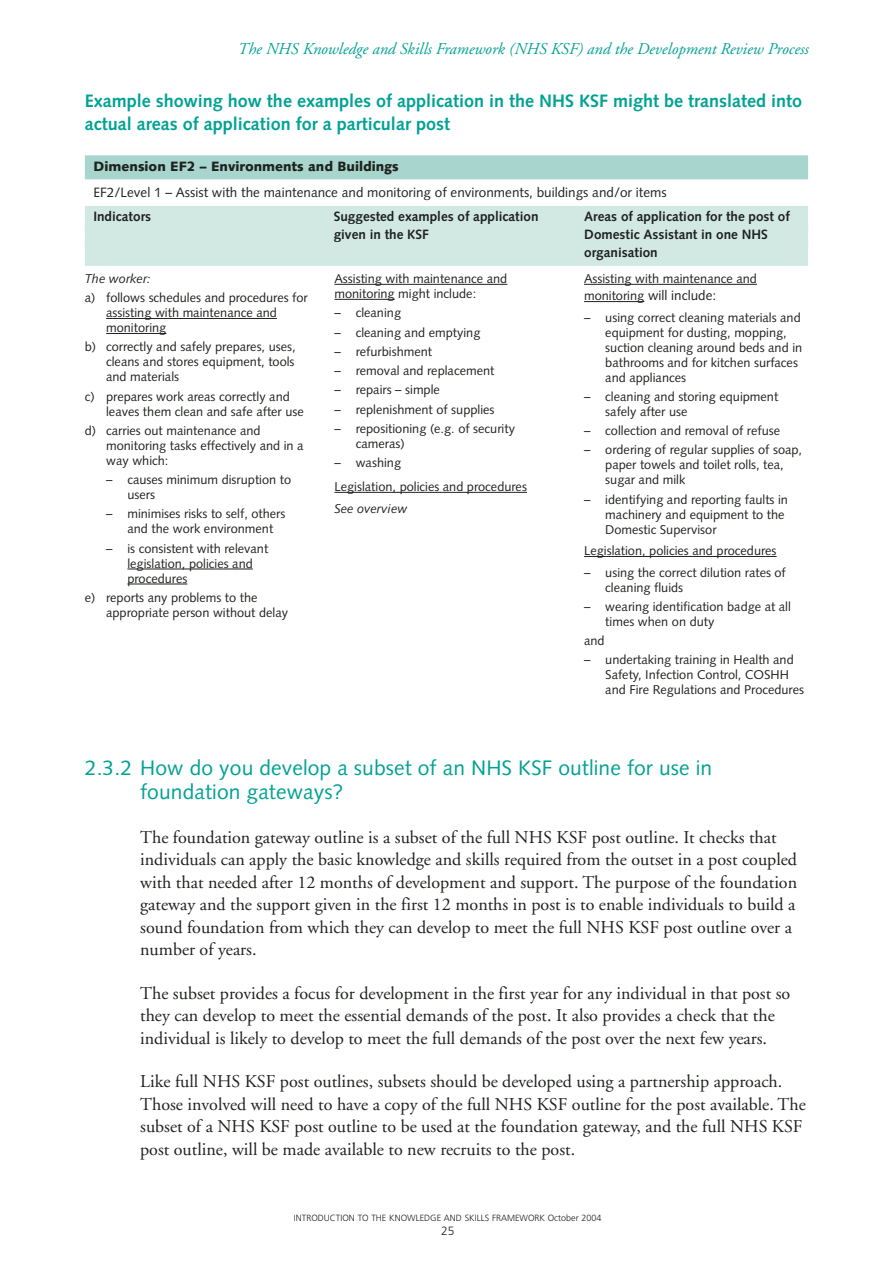
<style>
.page{position:relative;width:893px;height:1263px;background:#fff}
.page>*{position:absolute;margin:0;border:0;box-sizing:border-box;transform-origin:0 0}
.t1{font:21px/24px "Syntax";letter-spacing:.005em;color:#00a294}
.t2{font:18px/22.5px "Adobe Garamond";color:#1f221e}
.t3{font:700 18px/22.5px "Syntax";color:#00a294}
.t4{font:italic 16.5px "Adobe Garamond";color:#00a294}
.t5{font:700 13.5px/18px "Syntax";color:#1f221e}
.t6{font:13.5px "Syntax";color:#1f221e}
.t7{font:900 13.5px "Syntax";color:#1f221e}
.t8{font:12.75px/15px "Syntax";color:#1f221e}
.t9{font:italic 12.75px "Syntax";color:#1f221e}
.t10{font:300 12px "Frutiger";color:#1f221e}
.t11{font:300 9px "Frutiger";color:#1f221e}
.s1{font-size:12.75px}
</style>
<div class="page">
<div style="left:85px;top:155px;width:723px;height:24px;background:#a8d5ce"></div>
<div style="left:85px;top:206px;width:723px;height:24px;background:#d2e9e3"></div>
<div style="left:85px;top:224px;width:723px;height:24px;background:#d2e9e3"></div>
<div style="left:85px;top:242px;width:723px;height:24px;background:#d2e9e3"></div>
<hr style="left:106px;top:318px;width:171px;height:1px;background:#1f221e">
<hr style="left:106px;top:333px;width:60px;height:1px;background:#1f221e">
<hr style="left:127px;top:569px;width:126px;height:1px;background:#1f221e">
<svg style="left:127px;top:584px;width:12px;height:1px"></svg>
<hr style="left:139px;top:584px;width:37px;height:1px;background:#1f221e">
<hr style="left:334px;top:284px;width:173px;height:1px;background:#1f221e">
<hr style="left:334px;top:299px;width:60px;height:1px;background:#1f221e">
<hr style="left:334px;top:492px;width:144px;height:1px;background:#1f221e">
<hr style="left:478px;top:492px;width:37px;height:1px;background:#1f221e">
<svg style="left:515px;top:492px;width:12px;height:1px"></svg>
<hr style="left:584px;top:284px;width:173px;height:1px;background:#1f221e">
<hr style="left:584px;top:301px;width:60px;height:1px;background:#1f221e">
<hr style="left:584px;top:556px;width:144px;height:1px;background:#1f221e">
<hr style="left:727px;top:556px;width:38px;height:1px;background:#1f221e">
<p class="t4" style="left:237px;top:43px;width:572px">The NHS Knowledge and Skills Framework (NHS KSF) and the Development Review Process</p>
<h2 class="t3" style="left:85px;top:91px;width:718px">Example showing how the examples of application in the NHS KSF might be translated into actual areas of application for a particular post</h2>
<p class="t7" style="left:94px;top:161px;width:306px">Dimension EF2 – Environments and Buildings</p>
<p class="t6" style="left:93px;top:187px;width:574px">EF2/Level 1 – Assist with the maintenance and monitoring of environments, buildings and/or items</p>
<p class="t5" style="left:93px;top:209px;width:59px">Indicators</p>
<p class="t5" style="left:334px;top:209px;width:206px">Suggested examples of application</p>
<p class="t5" style="left:584px;top:209px;width:207px">Areas of application for the post of</p>
<p class="t5" style="left:334px;top:227px;width:97px">given in the KSF</p>
<p class="t5" style="left:584px;top:227px;width:185px">Domestic Assistant in one NHS organisation</p>
<p class="t9" style="left:85px;top:273px;width:67px">The worker:</p>
<p class="t8" style="left:106px;top:292px;width:203px;text-indent:-21px">a) follows schedules and procedures for assisting with maintenance and monitoring</p>
<p class="t8" style="left:106px;top:341px;width:191px;text-align:justify;text-indent:-21px">b) correctly and safely prepares, uses, cleans and stores equipment, tools and materials</p>
<p class="t8" style="left:106px;top:390px;width:199px;text-indent:-21px">c) prepares work areas correctly and leaves them clean and safe after use</p>
<p class="t8" style="left:106px;top:424px;width:199px;text-indent:-21px">d) carries out maintenance and monitoring tasks effectively and in a way which:</p>
<p class="t8" style="left:127px;top:474px;width:165px;text-indent:-21px">– causes minimum disruption to users</p>
<p class="t8" style="left:127px;top:508px;width:159px;text-indent:-21px">– minimises risks to self, others and the work environment</p>
<p class="t8" style="left:127px;top:542px;width:142px;text-indent:-21px">– is consistent with relevant legislation, policies and procedures</p>
<p class="t8" style="left:106px;top:591px;width:183px;text-indent:-21px">e) reports any problems to the appropriate person without delay</p>
<p class="t8" style="left:334px;top:272px;width:174px">Assisting with maintenance and monitoring might include:</p>
<p class="t8" style="left:334px;top:307px;width:68px">– cleaning</p>
<p class="t8" style="left:334px;top:326px;width:147px">– cleaning and emptying</p>
<p class="t8" style="left:334px;top:345px;width:99px">– refurbishment</p>
<p class="t8" style="left:334px;top:364px;width:161px">– removal and replacement</p>
<p class="t8" style="left:334px;top:384px;width:107px">– repairs – simple</p>
<p class="t8" style="left:334px;top:403px;width:161px">– replenishment of supplies</p>
<p class="t8" style="left:356px;top:422px;width:161px;text-indent:-21px">– repositioning (e.g. of security cameras)</p>
<p class="t8" style="left:334px;top:452px;width:194px;line-height:24px">– washing<br>Legislation, policies and procedures</p>
<p class="t9" style="left:334px;top:503px;width:74px">See overview</p>
<p class="t8" style="left:584px;top:272px;width:174px">Assisting with maintenance and</p>
<p class="t6" style="left:584px;top:290px;width:134px"><span class="s1">monitoring</span> will include:</p>
<p class="t8" style="left:605px;top:311px;width:198px;text-indent:-21px">– using correct cleaning materials and equipment for dusting, mopping, suction cleaning around beds and in bathrooms and for kitchen surfaces and appliances</p>
<p class="t8" style="left:605px;top:390px;width:174px;text-indent:-21px">– cleaning and storing equipment safely after use</p>
<p class="t8" style="left:584px;top:425px;width:197px">– collection and removal of refuse</p>
<p class="t8" style="left:605px;top:444px;width:198px;text-indent:-21px">– ordering of regular supplies of soap, paper towels and toilet rolls, tea, sugar and milk</p>
<p class="t8" style="left:605px;top:493px;width:184px;text-indent:-21px">– identifying and reporting faults in machinery and equipment to the<br>Domestic Supervisor</p>
<p class="t8" style="left:584px;top:545px;width:194px">Legislation, policies and procedures</p>
<p class="t8" style="left:605px;top:566px;width:182px;text-indent:-21px">– using the correct dilution rates of cleaning fluids</p>
<p class="t8" style="left:605px;top:600px;width:187px;text-indent:-21px">– wearing identification badge at all times when on duty</p>
<p class="t8" style="left:584px;top:634px;width:22px">and</p>
<p class="t8" style="left:605px;top:654px;width:200px;text-indent:-21px">– undertaking training in Health and<br>Safety, Infection Control, COSHH and Fire Regulations and Procedures</p>
<h1 class="t1" style="left:140px;top:758px;width:573px;text-indent:-55px">2.3.2 How do you develop a subset of an NHS KSF outline for use in foundation gateways?</h1>
<p class="t2" style="left:140px;top:827px;width:658px">The foundation gateway outline is a subset of the full NHS KSF post outline. It checks that individuals can apply the basic knowledge and skills required from the outset in a post coupled with that needed after 12 months of development and support. The purpose of the foundation gateway and the support given in the first 12 months in post is to enable individuals to build a sound foundation from which they can develop to meet the full NHS KSF post outline over a number of years.</p>
<p class="t2" style="left:140px;top:983px;width:651px">The subset provides a focus for development in the first year for any individual in that post so they can develop to meet the essential demands of the post. It also provides a check that the individual is likely to develop to meet the full demands of the post over the next few years.</p>
<p class="t2" style="left:140px;top:1072px;width:667px">Like full NHS KSF post outlines, subsets should be developed using a partnership approach.<br>Those involved will need to have a copy of the full NHS KSF outline for the post available. The subset of a NHS KSF post outline to be used at the foundation gateway, and the full NHS KSF post outline, will be made available to new recruits to the post.</p>
<p class="t11" style="left:294px;top:1215px;width:309px">INTRODUCTION TO THE KNOWLEDGE AND SKILLS FRAMEWORK October 2004</p>
<p class="t10" style="left:441px;top:1226px;width:15px">25</p>
</div>
